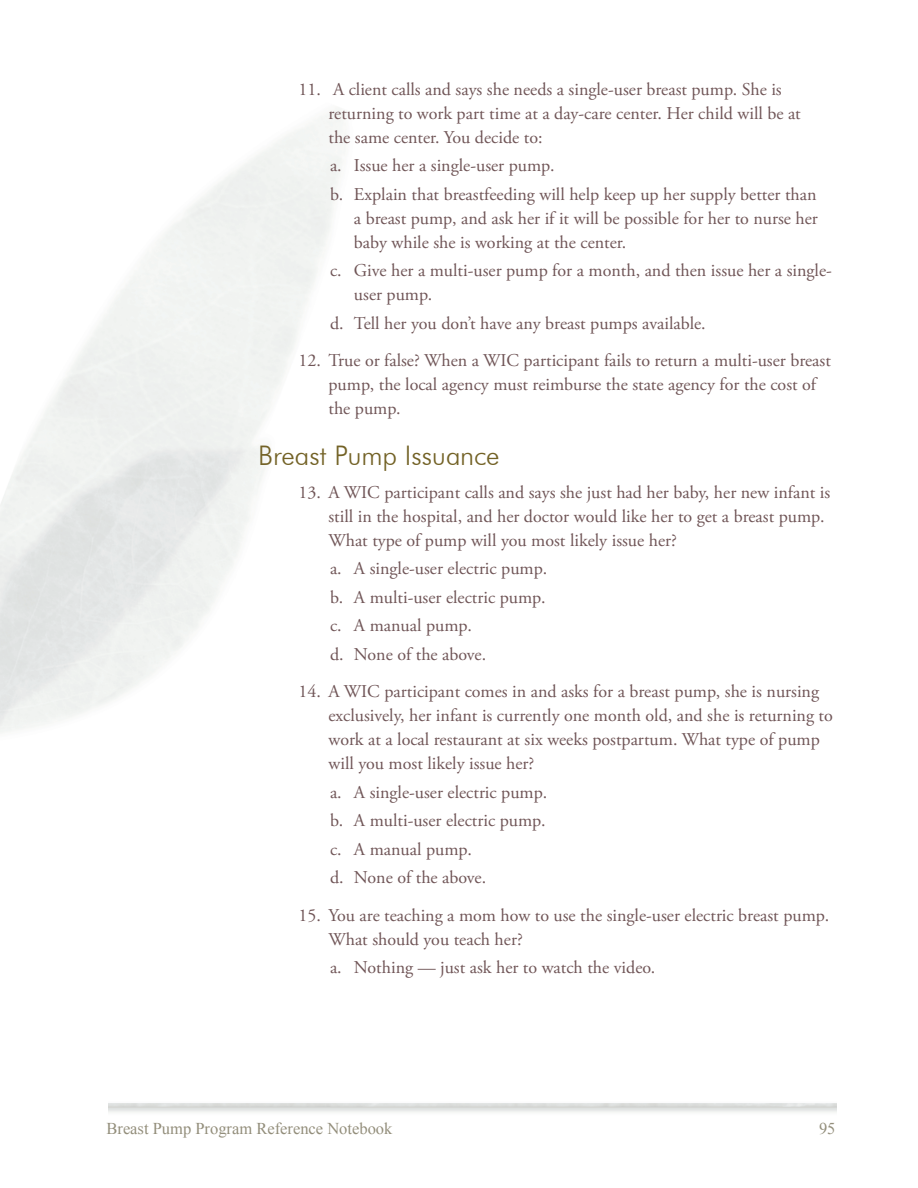
<style>
.page{position:relative;width:918px;height:1188px;background:#fff}
.page>*{position:absolute;margin:0;border:0;box-sizing:border-box;transform-origin:0 0}
.t1{font:300 27px "Futura BT";letter-spacing:-.005em;color:#736226}
.t2{font:18px/24px "Adobe Garamond Pro";color:#705557}
.t3{font:16.5px "Times New Roman";color:#938e7b}
</style>
<div class="page">
<p class="t2" style="left:329px;top:78px;width:474px;text-indent:-30px">11. A client calls and says she needs a single-user breast pump. She is returning to work part time at a day-care center. Her child will be at the same center. You decide to:</p>
<p class="t2" style="left:330px;top:152px;width:488px;line-height:28.5px">a. Issue her a single-user pump.<br>b. Explain that breastfeeding will help keep up her supply better than</p>
<p class="t2" style="left:354px;top:207px;width:465px">a breast pump, and ask her if it will be possible for her to nurse her baby while she is working at the center.</p>
<p class="t2" style="left:354px;top:259px;width:479px;text-indent:-24px">c. Give her a multi-user pump for a month, and then issue her a single&shy;user pump.</p>
<p class="t2" style="left:330px;top:312px;width:377px">d. Tell her you don’t have any breast pumps available.</p>
<p class="t2" style="left:329px;top:349px;width:504px;text-indent:-30px">12. True or false? When a WIC participant fails to return a multi-user breast pump, the local agency must reimburse the state agency for the cost of the pump.</p>
<h1 class="t1" style="left:258px;top:439px;width:243px">Breast Pump Issuance</h1>
<p class="t2" style="left:329px;top:481px;width:503px;text-indent:-30px">13. A WIC participant calls and says she just had her baby, her new infant is still in the hospital, and her doctor would like her to get a breast pump.<br>What type of pump will you most likely issue her?</p>
<p class="t2" style="left:330px;top:555px;width:219px;line-height:28.5px">a. A single-user electric pump. b. A multi-user electric pump. c. A manual pump.<br>d. None of the above.</p>
<p class="t2" style="left:329px;top:680px;width:506px;text-indent:-30px">14. A WIC participant comes in and asks for a breast pump, she is nursing exclusively, her infant is currently one month old, and she is returning to work at a local restaurant at six weeks postpartum. What type of pump will you most likely issue her?</p>
<p class="t2" style="left:330px;top:778px;width:219px;line-height:28.5px">a. A single-user electric pump. b. A multi-user electric pump. c. A manual pump.<br>d. None of the above.</p>
<p class="t2" style="left:329px;top:904px;width:502px;text-indent:-30px">15. You are teaching a mom how to use the single-user electric breast pump.<br>What should you teach her?</p>
<p class="t2" style="left:330px;top:956px;width:327px">a. Nothing — just ask her to watch the video.</p>
<p class="t3" style="left:106px;top:1117px;width:287px">Breast Pump Program Reference Notebook</p>
<p class="t3" style="left:819px;top:1117px;width:18px">95</p>
</div>
